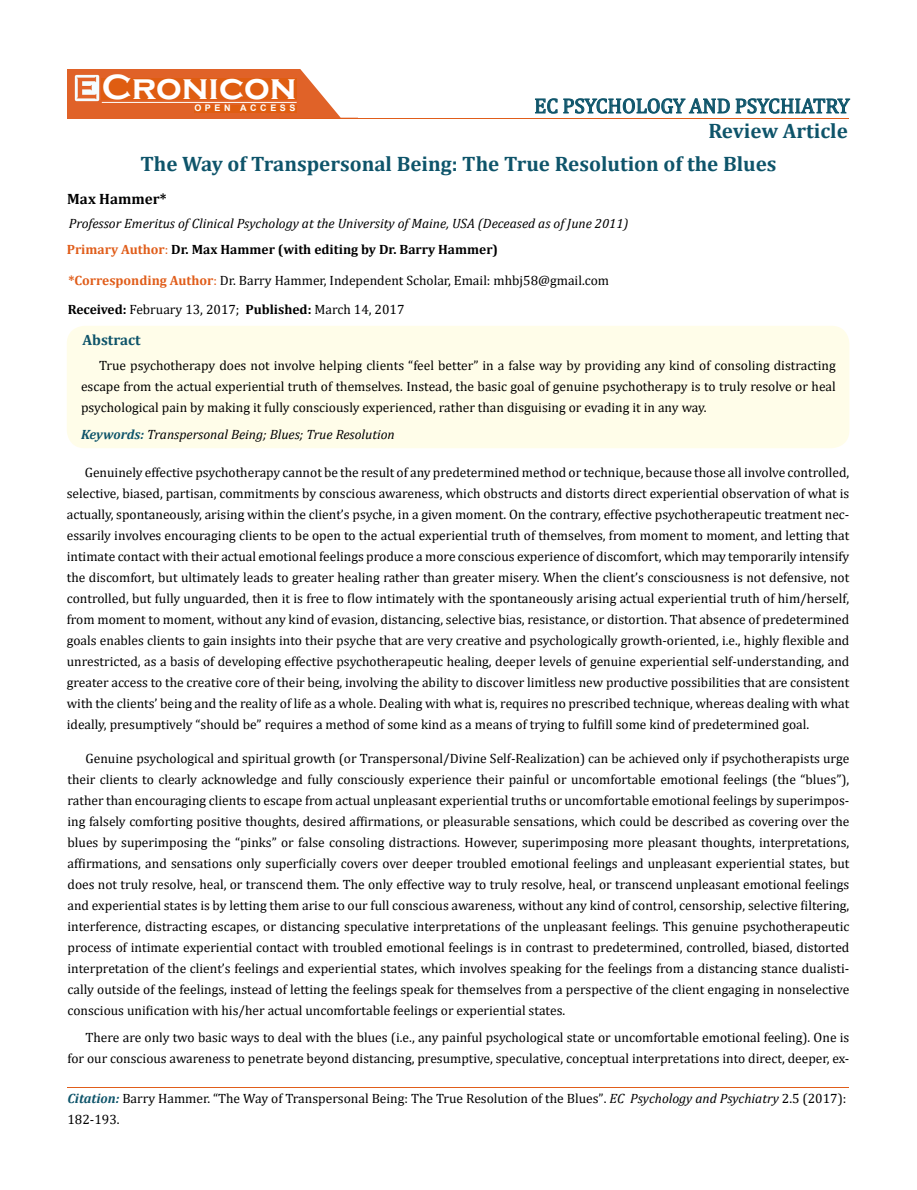
<style>
.page{position:relative;width:917px;height:1190px;background:#fff}
.page>*{position:absolute;margin:0;border:0;box-sizing:border-box;transform-origin:0 0}
.t1{font:700 36px "Copperplate Gothic";color:#fff}
.t2{font:700 21px/32.7px "Cambria";color:#0e546a}
.t3{font:21px "Cambria";color:#0e546a}
.t4{font:700 15px "Cambria";color:#000}
.t5{font:700 15px "Cambria";color:#0e546a}
.t6{font:13.5px/21px "Cambria";color:#000;text-align:justify}
.t7{font:italic 13.5px "Cambria";color:#000}
.t8{font:700 13.5px "Cambria";color:#000}
.t9{font:700 9px "Arial";letter-spacing:.4em;color:#fff}
.s1{color:#e05d1a}
.s2{font-weight:400;color:#e05d1a}
.s3{font-weight:700;color:#e05d1a}
.s4{font-weight:700}
.s5{font-weight:700;color:#0e546a}
.s6{font-weight:700;font-style:italic;color:#0e546a}
.s7{font-size:13.35px}
.s8{font-style:italic}
</style>
<div class="page">
<div style="left:67px;top:70px;width:290px;height:49px;background:#e06228"></div>
<svg style="left:300px;top:69px;width:58px;height:49px"></svg>
<img style="left:75px;top:75px;width:24px;height:26px">
<div style="left:102px;top:79px;width:195px;height:21px;background:#df5d11"></div>
<div style="left:194px;top:105px;width:103px;height:7px;background:#df5d11"></div>
<svg style="left:535px;top:98px;width:315px;height:16px"></svg>
<hr style="left:102px;top:102px;width:194px;height:1px;background:#fff">
<hr style="left:279px;top:118px;width:569px;height:1px;background:#e05d1a">
<hr style="left:67px;top:1087px;width:782px;height:1px;background:#e05d1a">
<div style="left:67px;top:326px;width:782px;height:122px;background:#fffde9;border-radius:18px"></div>
<h1 class="t1" style="left:102px;top:68px;width:196px">Cronicon</h1>
<p class="t9" style="left:194px;top:102px;width:103px">OPEN ACCESS</p>
<h2 class="t3" style="left:534px;top:93px;width:317px">EC PSYCHOLOGY AND PSYCHIATRY</h2>
<h2 class="t2" style="left:140px;top:114px;width:709px;text-indent:568px">Review Article<br>The Way of Transpersonal Being: The True Resolution of the Blues</h2>
<p class="t4" style="left:67px;top:188px;width:101px">Max Hammer*</p>
<p class="t7" style="left:69px;top:214px;width:561px">Professor Emeritus of Clinical Psychology at the University of Maine, USA (Deceased as of June 2011)</p>
<p class="t8" style="left:67px;top:240px;width:433px"><span class="s1">Primary Author</span><span class="s2">:</span> Dr. Max Hammer (with editing by Dr. Barry Hammer)</p>
<p class="t6" style="left:68px;top:270px;width:542px"><span class="s3">*Corresponding Author</span><span class="s1">:</span> Dr. Barry Hammer, Independent Scholar, Email: mhbj58@gmail.com</p>
<p class="t6" style="left:68px;top:299px;width:338px"><span class="s4">Received:</span> February 13, 2017; <span class="s4">Published:</span> March 14, 2017</p>
<p class="t5" style="left:82px;top:329px;width:60px">Abstract</p>
<p class="t6" style="left:81px;top:354px;width:756px;text-indent:18px">True psychotherapy does not involve helping clients “feel better” in a false way by providing any kind of consoling distracting escape from the actual experiential truth of themselves. Instead, the basic goal of genuine psychotherapy is to truly resolve or heal psychological pain by making it fully consciously experienced, rather than disguising or evading it in any way.</p>
<p class="t7" style="left:81px;top:425px;width:315px"><span class="s5">Keywords:</span> Transpersonal Being; Blues; True Resolution</p>
<p class="t6" style="left:67px;top:461px;width:784px;text-indent:18px">Genuinely effective psychotherapy cannot be the result of any predetermined method or technique, because those all involve controlled, selective, biased, partisan, commitments by conscious awareness, which obstructs and distorts direct experiential observation of what is actually, spontaneously, arising within the client’s psyche, in a given moment. On the contrary, effective psychotherapeutic treatment nec&shy;essarily involves encouraging clients to be open to the actual experiential truth of themselves, from moment to moment, and letting that intimate contact with their actual emotional feelings produce a more conscious experience of discomfort, which may temporarily intensify the discomfort, but ultimately leads to greater healing rather than greater misery. When the client’s consciousness is not defensive, not controlled, but fully unguarded, then it is free to flow intimately with the spontaneously arising actual experiential truth of him/herself, from moment to moment, without any kind of evasion, distancing, selective bias, resistance, or distortion. That absence of predetermined goals enables clients to gain insights into their psyche that are very creative and psychologically growth-oriented, i.e., highly flexible and unrestricted, as a basis of developing effective psychotherapeutic healing, deeper levels of genuine experiential self-understanding, and greater access to the creative core of their being, involving the ability to discover limitless new productive possibilities that are consistent with the clients’ being and the reality of life as a whole. Dealing with what is, requires no prescribed technique, whereas dealing with what ideally, presumptively “should be” requires a method of some kind as a means of trying to fulfill some kind of predetermined goal.</p>
<p class="t6" style="left:67px;top:747px;width:783px;text-indent:18px">Genuine psychological and spiritual growth (or Transpersonal/Divine Self-Realization) can be achieved only if psychotherapists urge their clients to clearly acknowledge and fully consciously experience their painful or uncomfortable emotional feelings (the “blues”), rather than encouraging clients to escape from actual unpleasant experiential truths or uncomfortable emotional feelings by superimpos&shy;ing falsely comforting positive thoughts, desired affirmations, or pleasurable sensations, which could be described as covering over the blues by superimposing the “pinks” or false consoling distractions. However, superimposing more pleasant thoughts, interpretations, affirmations, and sensations only superficially covers over deeper troubled emotional feelings and unpleasant experiential states, but does not truly resolve, heal, or transcend them. The only effective way to truly resolve, heal, or transcend unpleasant emotional feelings and experiential states is by letting them arise to our full conscious awareness, without any kind of control, censorship, selective filtering, interference, distracting escapes, or distancing speculative interpretations of the unpleasant feelings. This genuine psychotherapeutic process of intimate experiential contact with troubled emotional feelings is in contrast to predetermined, controlled, biased, distorted interpretation of the client’s feelings and experiential states, which involves speaking for the feelings from a distancing stance dualisti&shy;cally outside of the feelings, instead of letting the feelings speak for themselves from a perspective of the client engaging in nonselective conscious unification with his/her actual uncomfortable feelings or experiential states.</p>
<p class="t6" style="left:67px;top:1027px;width:783px;text-align:right">There are only two basic ways to deal with the blues (i.e., any painful psychological state or uncomfortable emotional feeling). One is for our conscious awareness to penetrate beyond distancing, presumptive, speculative, conceptual interpretations into direct, deeper, ex-</p>
<p class="t6" style="left:67px;top:1087px;width:780px"><span class="s6">Citation:</span> Barry Hammer. “The Way of Transpersonal Being: The True Resolution of the Blues”<span class="s7">.</span> <span class="s8">EC Psychology and Psychiatry</span> <span class="s7">2</span>.5 (2017):<br>182-193.</p>
</div>
